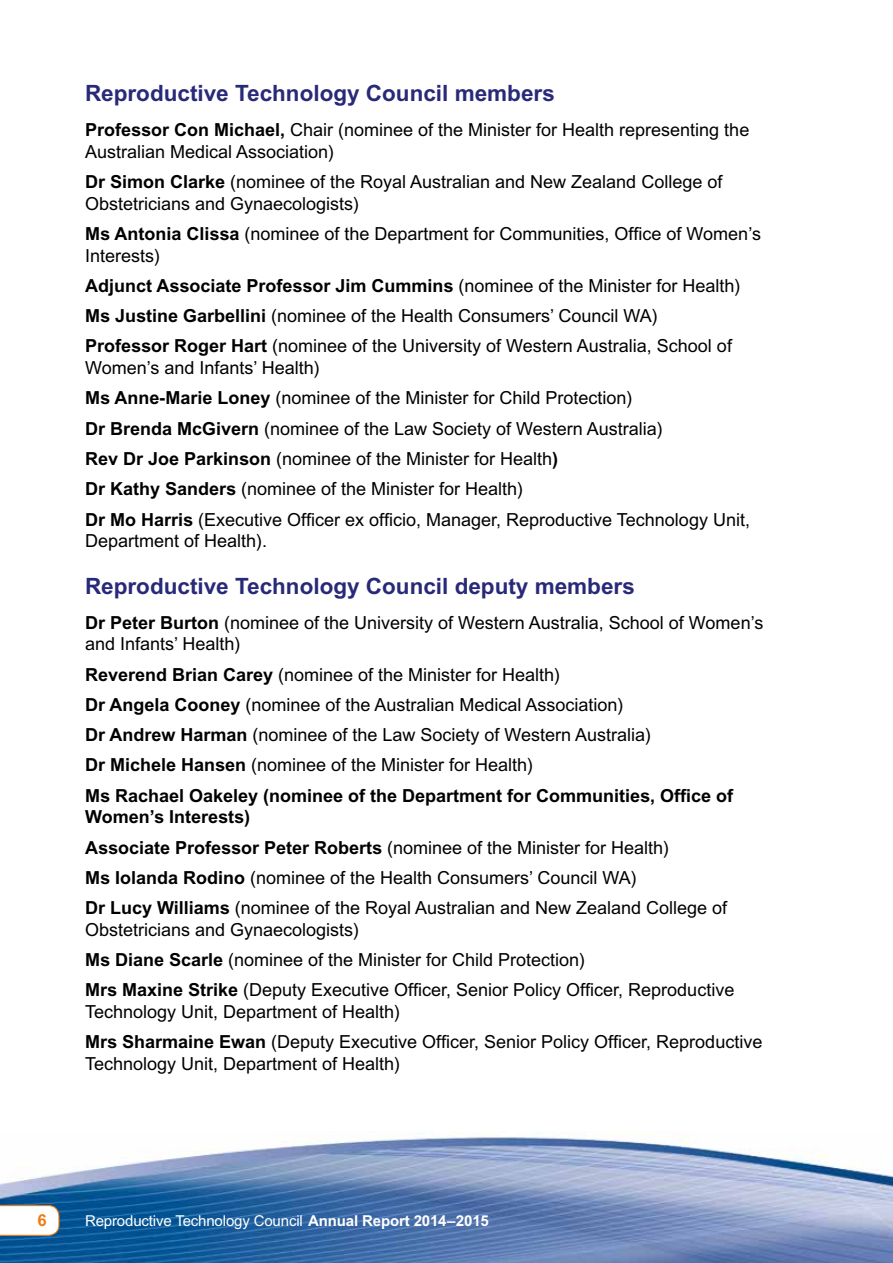
<style>
.page{position:relative;width:893px;height:1263px;background:#fff}
.page>*{position:absolute;margin:0;border:0;box-sizing:border-box;transform-origin:0 0}
.t1{font:700 22.5px "Arial MT Std";color:#292979}
.t2{font:18px/30.3px "Arial MT Std";color:#000}
.t3{font:700 16.5px "Arial MT Std";color:#ef7b10}
.t4{font:15px "Arial MT Std";letter-spacing:-.01em;color:#fff}
.s1{font-weight:700}
</style>
<div class="page">
<img style="left:0;top:1133px;width:893px;height:130px">
<svg style="left:0;top:1204px;width:60px;height:32px"></svg>
<p class="t1" style="left:85px;top:80px;width:471px">Reproductive Technology Council members</p>
<p class="t2" style="left:85px;top:119px;width:666px;line-height:21.8px"><span class="s1">Professor Con Michael,</span> Chair (nominee of the Minister for Health representing the<br>Australian Medical Association)</p>
<p class="t2" style="left:85px;top:171px;width:639px;line-height:21.8px"><span class="s1">Dr Simon Clarke</span> (nominee of the Royal Australian and New Zealand College of<br>Obstetricians and Gynaecologists)</p>
<p class="t2" style="left:85px;top:223px;width:677px;line-height:21.8px"><span class="s1">Ms Antonia Clissa</span> (nominee of the Department for Communities, Office of Women’s<br>Interests)</p>
<p class="t2" style="left:85px;top:270px;width:657px"><span class="s1">Adjunct Associate Professor Jim Cummins</span> (nominee of the Minister for Health)<br><span class="s1">Ms Justine Garbellini</span> (nominee of the Health Consumers’ Council WA)<br><span class="s1">Professor Roger Hart</span> (nominee of the University of Western Australia, School of</p>
<p class="t2" style="left:85px;top:353px;width:666px">Women’s and Infants’ Health)<br><span class="s1">Ms Anne-Marie Loney</span> (nominee of the Minister for Child Protection)<br><span class="s1">Dr Brenda McGivern</span> (nominee of the Law Society of Western Australia)<br><span class="s1">Rev Dr Joe Parkinson</span> (nominee of the Minister for Health<span class="s1">)<br>Dr Kathy Sanders</span> (nominee of the Minister for Health)<br><span class="s1">Dr Mo Harris</span> (Executive Officer ex officio, Manager, Reproductive Technology Unit,</p>
<p class="t2" style="left:85px;top:526px;width:184px">Department of Health).</p>
<p class="t1" style="left:85px;top:573px;width:551px">Reproductive Technology Council deputy members</p>
<p class="t2" style="left:85px;top:611px;width:680px;line-height:21.8px"><span class="s1">Dr Peter Burton</span> (nominee of the University of Western Australia, School of Women’s and Infants’ Health)</p>
<p class="t2" style="left:85px;top:659px;width:650px"><span class="s1">Reverend Brian Carey</span> (nominee of the Minister for Health)<br><span class="s1">Dr Angela Cooney</span> (nominee of the Australian Medical Association)<br><span class="s1">Dr Andrew Harman</span> (nominee of the Law Society of Western Australia)<br><span class="s1">Dr Michele Hansen</span> (nominee of the Minister for Health)<br><span class="s1">Ms Rachael Oakeley (nominee of the Department for Communities, Office of</span></p>
<p class="t2" style="left:85px;top:802px;width:644px"><span class="s1">Women’s Interests)<br>Associate Professor Peter Roberts</span> (nominee of the Minister for Health)<br><span class="s1">Ms Iolanda Rodino</span> (nominee of the Health Consumers’ Council WA)<br><span class="s1">Dr Lucy Williams</span> (nominee of the Royal Australian and New Zealand College of</p>
<p class="t2" style="left:85px;top:914px;width:651px">Obstetricians and Gynaecologists)<br><span class="s1">Ms Diane Scarle</span> (nominee of the Minister for Child Protection)<br><span class="s1">Mrs Maxine Strike</span> (Deputy Executive Officer, Senior Policy Officer, Reproductive</p>
<p class="t2" style="left:85px;top:996px;width:679px">Technology Unit, Department of Health)<br><span class="s1">Mrs Sharmaine Ewan</span> (Deputy Executive Officer, Senior Policy Officer, Reproductive</p>
<p class="t2" style="left:85px;top:1048px;width:317px">Technology Unit, Department of Health)</p>
<p class="t3" style="left:33px;top:1210px;width:20px">10</p>
<p class="t3" style="left:38px;top:1210px;width:11px">6</p>
<p class="t4" style="left:85px;top:1212px;width:405px">Reproductive Technology Council <span class="s1">Annual Report 2014–2015</span></p>
</div>
